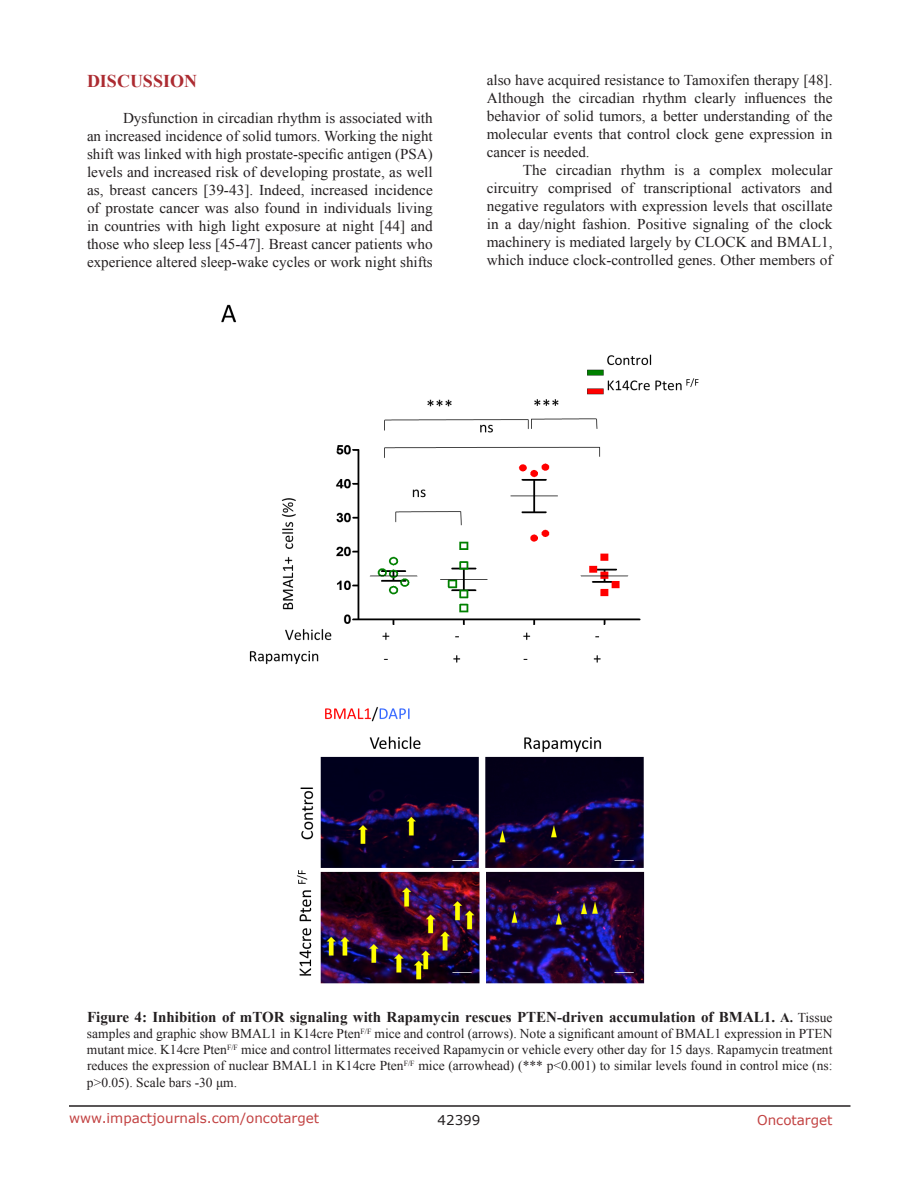
<style>
.page{position:relative;width:918px;height:1188px;background:#fff}
.page>*{position:absolute;margin:0;border:0;box-sizing:border-box;transform-origin:0 0}
.t1{font:700 18px "Times New Roman";color:#ac2b31}
.t2{font:15px/18px "Times New Roman";color:#231f20;text-align:justify}
.t3{font:700 15px "Times New Roman";color:#231f20}
.t4{font:13.5px/16.2px "Times New Roman";color:#231f20;text-align:justify}
.t5{font:13.5px "Verdana";color:#c24141}
.t6{font:13.5px "Verdana";color:#231f20}
.s1{font-size:13.5px}
.s2{font-weight:400;font-size:13.5px}
</style>
<div class="page">
<hr style="left:69px;top:1105px;width:781px;height:2px;background:#231f20">
<img style="left:221px;top:304px;width:478px;height:680px">
<p class="t1" style="left:87px;top:69px;width:112px">DISCUSSION</p>
<p class="t2" style="left:87px;top:109px;width:347px;text-indent:36px">Dysfunction in circadian rhythm is associated with an increased incidence of solid tumors. Working the night shift was linked with high prostate-specific antigen (PSA) levels and increased risk of developing prostate, as well as, breast cancers [39-43]. Indeed, increased incidence of prostate cancer was also found in individuals living in countries with high light exposure at night [44] and those who sleep less [45-47]. Breast cancer patients who experience altered sleep-wake cycles or work night shifts</p>
<p class="t2" style="left:487px;top:71px;width:347px">also have acquired resistance to Tamoxifen therapy [48].<br>Although the circadian rhythm clearly influences the behavior of solid tumors, a better understanding of the molecular events that control clock gene expression in cancer is needed.</p>
<p class="t2" style="left:487px;top:161px;width:347px;text-indent:36px">The circadian rhythm is a complex molecular circuitry comprised of transcriptional activators and negative regulators with expression levels that oscillate in a day/night fashion. Positive signaling of the clock machinery is mediated largely by CLOCK and BMAL1, which induce clock-controlled genes. Other members of</p>
<p class="t3" style="left:87px;top:1006px;width:747px">Figure 4: Inhibition of mTOR signaling with Rapamycin rescues PTEN-driven accumulation of BMAL1. <span class="s1">A.</span> <span class="s2">Tissue</span></p>
<p class="t4" style="left:87px;top:1025px;width:747px">samples and graphic show BMAL1 in K14cre Pten<sup>F/F</sup> mice and control (arrows). Note a significant amount of BMAL1 expression in PTEN mutant mice. K14cre Pten<sup>F/F</sup> mice and control littermates received Rapamycin or vehicle every other day for 15 days. Rapamycin treatment reduces the expression of nuclear BMAL1 in K14cre Pten<sup>F/F</sup> mice (arrowhead) (*** p&lt;0.001) to similar levels found in control mice (ns: p&gt;0.05). Scale bars -30 μm.</p>
<p class="t5" style="left:69px;top:1109px;width:252px">www.impactjournals.com/oncotarget</p>
<p class="t6" style="left:438px;top:1111px;width:44px">42399</p>
<p class="t5" style="left:757px;top:1111px;width:77px">Oncotarget</p>
</div>
